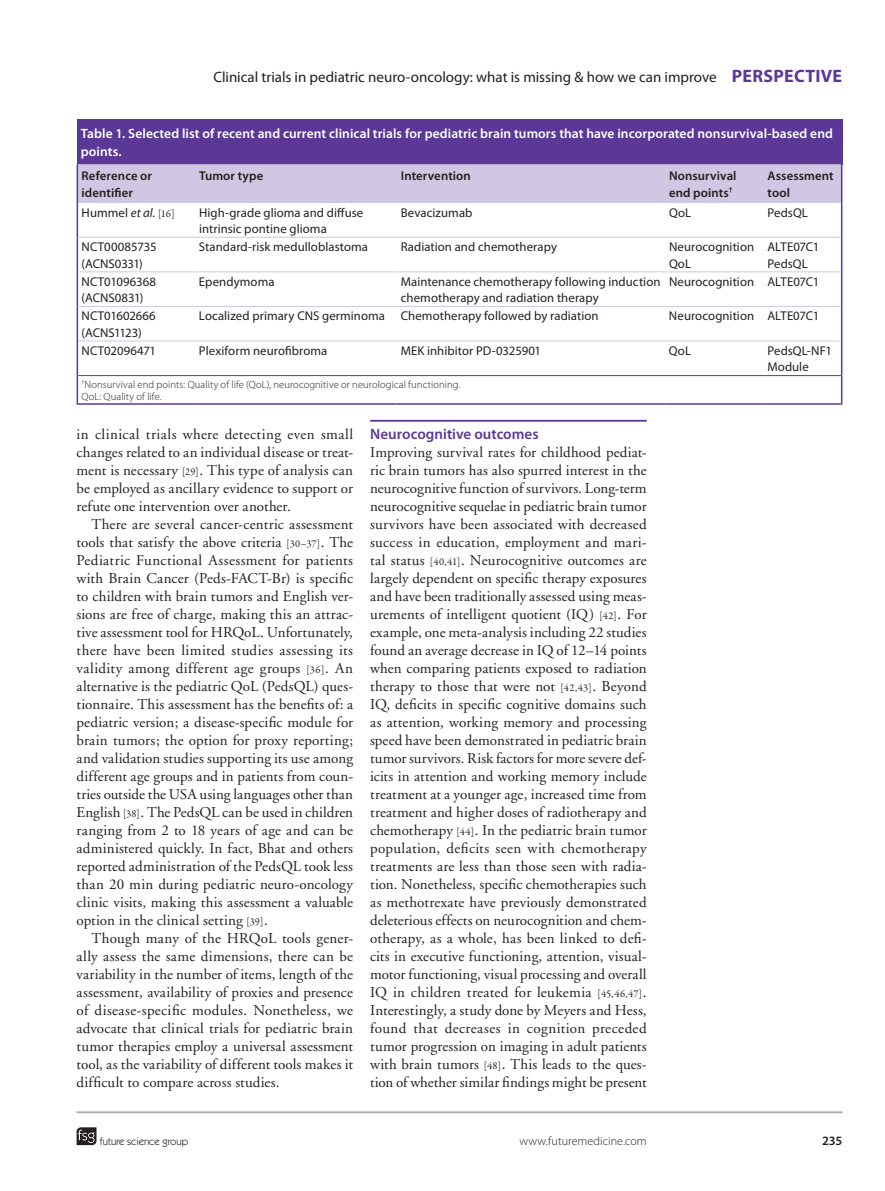
<style>
.page{position:relative;width:885px;height:1191px;background:#fff}
.page>*{position:absolute;margin:0;border:0;box-sizing:border-box;transform-origin:0 0}
.t1{font:15px/18px "Adobe Garamond";color:#231f20;text-align:justify}
.t2{font:15px "Myriad Pro";color:#231f20}
.t3{font:600 15px "Myriad Pro";letter-spacing:.005em;color:#5b3896}
.t4{font:600 13.5px/18px "Myriad Pro";letter-spacing:.005em;color:#fff}
.t5{font:12.75px/16.5px "Myriad Pro";letter-spacing:.005em;color:#231f20}
.t6{font:600 12.75px/16.5px "Myriad Pro";letter-spacing:.01em;color:#231f20}
.t7{font:300 12px "Myriad Pro";letter-spacing:.005em;color:#231f20}
.t8{font:300 10.5px/12px "Myriad Pro";letter-spacing:.01em;color:#231f20}
.t9{font:10.5px "Itc Kabel";color:#231f20}
.s1{font-weight:700;font-size:18px;color:#5b3896}
.s2{font-style:italic}
.s3{font-family:"Garamond Premr Pro";font-size:10.5px}
</style>
<div class="page">
<svg style="left:77px;top:1127px;width:19px;height:18px"></svg>
<hr style="left:77px;top:1111px;width:765px;height:2px;background:#a8a9ad">
<hr style="left:370px;top:420px;width:276px;height:2px;background:#5b3896">
<div style="left:77px;top:119px;width:765px;height:45px;background:#5b3896"></div>
<div style="left:78px;top:164px;width:762px;height:39px;background:#d0c7e2"></div>
<svg style="left:78px;top:203px;width:762px;height:200px"></svg>
<hr style="left:77px;top:164px;width:1px;height:39px;background:#5b3896">
<hr style="left:840px;top:164px;width:2px;height:39px;background:#5b3896">
<hr style="left:77px;top:203px;width:1px;height:34px;background:#5b3896">
<hr style="left:840px;top:203px;width:2px;height:34px;background:#5b3896">
<hr style="left:77px;top:237px;width:1px;height:35px;background:#5b3896">
<hr style="left:840px;top:237px;width:2px;height:35px;background:#5b3896">
<hr style="left:77px;top:272px;width:1px;height:34px;background:#5b3896">
<hr style="left:840px;top:272px;width:2px;height:34px;background:#5b3896">
<hr style="left:77px;top:306px;width:1px;height:35px;background:#5b3896">
<hr style="left:840px;top:306px;width:2px;height:35px;background:#5b3896">
<hr style="left:77px;top:341px;width:1px;height:34px;background:#5b3896">
<hr style="left:840px;top:341px;width:2px;height:34px;background:#5b3896">
<svg style="left:77px;top:375px;width:1px;height:28px"></svg>
<hr style="left:840px;top:375px;width:2px;height:28px;background:#5b3896">
<hr style="left:77px;top:403px;width:118px;height:2px;background:#5b3896">
<hr style="left:195px;top:403px;width:201px;height:2px;background:#5b3896">
<hr style="left:396px;top:403px;width:268px;height:2px;background:#5b3896">
<hr style="left:664px;top:403px;width:99px;height:2px;background:#5b3896">
<hr style="left:763px;top:403px;width:79px;height:2px;background:#5b3896">
<hr style="left:78px;top:237px;width:117px;height:1px;background:#d0c7e2">
<hr style="left:195px;top:237px;width:201px;height:1px;background:#d0c7e2">
<hr style="left:396px;top:237px;width:268px;height:1px;background:#d0c7e2">
<hr style="left:664px;top:237px;width:99px;height:1px;background:#d0c7e2">
<hr style="left:763px;top:237px;width:77px;height:1px;background:#d0c7e2">
<hr style="left:78px;top:271px;width:117px;height:1px;background:#d0c7e2">
<hr style="left:195px;top:271px;width:201px;height:1px;background:#d0c7e2">
<hr style="left:396px;top:271px;width:268px;height:1px;background:#d0c7e2">
<hr style="left:664px;top:271px;width:99px;height:1px;background:#d0c7e2">
<hr style="left:763px;top:271px;width:77px;height:1px;background:#d0c7e2">
<hr style="left:78px;top:306px;width:117px;height:1px;background:#d0c7e2">
<hr style="left:195px;top:306px;width:201px;height:1px;background:#d0c7e2">
<hr style="left:396px;top:306px;width:268px;height:1px;background:#d0c7e2">
<hr style="left:664px;top:306px;width:99px;height:1px;background:#d0c7e2">
<hr style="left:763px;top:306px;width:77px;height:1px;background:#d0c7e2">
<hr style="left:78px;top:341px;width:117px;height:1px;background:#d0c7e2">
<hr style="left:195px;top:341px;width:201px;height:1px;background:#d0c7e2">
<hr style="left:396px;top:341px;width:268px;height:1px;background:#d0c7e2">
<hr style="left:664px;top:341px;width:99px;height:1px;background:#d0c7e2">
<hr style="left:763px;top:341px;width:77px;height:1px;background:#d0c7e2">
<hr style="left:78px;top:375px;width:117px;height:1px;background:#5b3896">
<hr style="left:195px;top:375px;width:201px;height:1px;background:#5b3896">
<hr style="left:396px;top:375px;width:268px;height:1px;background:#5b3896">
<hr style="left:664px;top:375px;width:99px;height:1px;background:#5b3896">
<hr style="left:763px;top:375px;width:77px;height:1px;background:#5b3896">
<p class="t2" style="left:213px;top:67px;width:630px">Clinical trials in pediatric neuro-oncology: what is missing &amp; how we can improve <span class="s1">PERSPECTIVE</span></p>
<p class="t4" style="left:81px;top:124px;width:753px">Table 1. Selected list of recent and current clinical trials for pediatric brain tumors that have incorporated nonsurvival-based end points.</p>
<p class="t6" style="left:82px;top:167px;width:72px">Reference or identifier</p>
<p class="t6" style="left:199px;top:167px;width:66px">Tumor type</p>
<p class="t6" style="left:401px;top:167px;width:71px">Intervention</p>
<p class="t6" style="left:669px;top:167px;width:69px">Nonsurvival end points<sup>†</sup></p>
<p class="t6" style="left:767px;top:167px;width:68px">Assessment tool</p>
<p class="t5" style="left:82px;top:204px;width:94px">Hummel <span class="s2">et al.</span> <span class="s3">[16]</span></p>
<p class="t5" style="left:199px;top:204px;width:166px">High-grade glioma and diffuse intrinsic pontine glioma</p>
<p class="t5" style="left:401px;top:204px;width:73px">Bevacizumab</p>
<p class="t5" style="left:669px;top:204px;width:24px">QoL</p>
<p class="t5" style="left:767px;top:204px;width:42px">PedsQL</p>
<p class="t5" style="left:82px;top:238px;width:77px">NCT00085735 (ACNS0331)</p>
<p class="t5" style="left:199px;top:238px;width:171px">Standard-risk medulloblastoma</p>
<p class="t5" style="left:401px;top:238px;width:158px">Radiation and chemotherapy</p>
<p class="t5" style="left:669px;top:238px;width:87px">Neurocognition<br>QoL</p>
<p class="t5" style="left:767px;top:238px;width:53px">ALTE07C1<br>PedsQL</p>
<p class="t5" style="left:82px;top:273px;width:76px">NCT01096368 (ACNS0831)</p>
<p class="t5" style="left:199px;top:273px;width:77px">Ependymoma</p>
<p class="t5" style="left:401px;top:273px;width:261px">Maintenance chemotherapy following induction chemotherapy and radiation therapy</p>
<p class="t5" style="left:669px;top:273px;width:152px">Neurocognition ALTE07C1</p>
<p class="t5" style="left:82px;top:307px;width:76px">NCT01602666 (ACNS1123)</p>
<p class="t5" style="left:199px;top:307px;width:401px">Localized primary CNS germinoma Chemotherapy followed by radiation</p>
<p class="t5" style="left:669px;top:307px;width:152px">Neurocognition ALTE07C1</p>
<p class="t5" style="left:81px;top:342px;width:76px">NCT02096471</p>
<p class="t5" style="left:199px;top:342px;width:130px">Plexiform neurofibroma</p>
<p class="t5" style="left:401px;top:342px;width:142px">MEK inhibitor PD-0325901</p>
<p class="t5" style="left:669px;top:342px;width:24px">QoL</p>
<p class="t5" style="left:767px;top:342px;width:66px">PedsQL-NF1<br>Module</p>
<p class="t8" style="left:82px;top:378px;width:380px"><sup>†</sup>Nonsurvival end points: Quality of life (QoL), neurocognitive or neurological functioning.<br>QoL: Quality of life.</p>
<p class="t1" style="left:77px;top:425px;width:278px">in clinical trials where detecting even small changes related to an individual disease or treat&shy;ment is necessary <span class="s3">[29]</span>. This type of analysis can be employed as ancillary evidence to support or refute one intervention over another.</p>
<p class="t1" style="left:77px;top:515px;width:278px;text-indent:15px">There are several cancer-centric assessment tools that satisfy the above criteria <span class="s3">[30–37]</span>. The Pediatric Functional Assessment for patients with Brain Cancer (Peds-FACT-Br) is specific to children with brain tumors and English ver&shy;sions are free of charge, making this an attrac&shy;tive assessment tool for HRQoL. Unfortunately, there have been limited studies assessing its validity among different age groups <span class="s3">[36]</span>. An alternative is the pediatric QoL (PedsQL) ques&shy;tionnaire. This assessment has the benefits of: a pediatric version; a disease-specific module for brain tumors; the option for proxy reporting; and validation studies supporting its use among different age groups and in patients from coun&shy;tries outside the USA using languages other than English <span class="s3">[38]</span>. The PedsQL can be used in children ranging from 2 to 18 years of age and can be administered quickly. In fact, Bhat and others reported administration of the PedsQL took less than 20 min during pediatric neuro-oncology clinic visits, making this assessment a valuable option in the clinical setting <span class="s3">[39]</span>.</p>
<p class="t1" style="left:77px;top:929px;width:278px;text-indent:15px">Though many of the HRQoL tools gener&shy;ally assess the same dimensions, there can be variability in the number of items, length of the assessment, availability of proxies and presence of disease-specific modules. Nonetheless, we advocate that clinical trials for pediatric brain tumor therapies employ a universal assessment tool, as the variability of different tools makes it difficult to compare across studies.</p>
<p class="t3" style="left:370px;top:424px;width:170px">Neurocognitive outcomes</p>
<p class="t1" style="left:370px;top:443px;width:278px">Improving survival rates for childhood pediat&shy;ric brain tumors has also spurred interest in the neurocognitive function of survivors. Long-term neurocognitive sequelae in pediatric brain tumor survivors have been associated with decreased success in education, employment and mari&shy;tal status <span class="s3">[40,41]</span>. Neurocognitive outcomes are largely dependent on specific therapy exposures and have been traditionally assessed using meas&shy;urements of intelligent quotient (IQ) <span class="s3">[42]</span>. For example, one meta-analysis including 22 studies found an average decrease in IQ of 12–14 points when comparing patients exposed to radiation therapy to those that were not <span class="s3">[42,43]</span>. Beyond IQ, deficits in specific cognitive domains such as attention, working memory and processing speed have been demonstrated in pediatric brain tumor survivors. Risk factors for more severe def&shy;icits in attention and working memory include treatment at a younger age, increased time from treatment and higher doses of radiotherapy and chemotherapy <span class="s3">[44]</span>. In the pediatric brain tumor population, deficits seen with chemotherapy treatments are less than those seen with radia&shy;tion. Nonetheless, specific chemotherapies such as methotrexate have previously demonstrated deleterious effects on neurocognition and chem&shy;otherapy, as a whole, has been linked to defi&shy;cits in executive functioning, attention, visual&shy;motor functioning, visual processing and overall IQ in children treated for leukemia <span class="s3">[45,46,47]</span>.<br>Interestingly, a study done by Meyers and Hess, found that decreases in cognition preceded tumor progression on imaging in adult patients with brain tumors <span class="s3">[48]</span>. This leads to the ques&shy;tion of whether similar findings might be present</p>
<p class="t9" style="left:100px;top:1135px;width:90px">future science group</p>
<p class="t7" style="left:519px;top:1134px;width:129px">www.futuremedicine.com</p>
<p class="t6" style="left:822px;top:1132px;width:22px">235</p>
</div>
